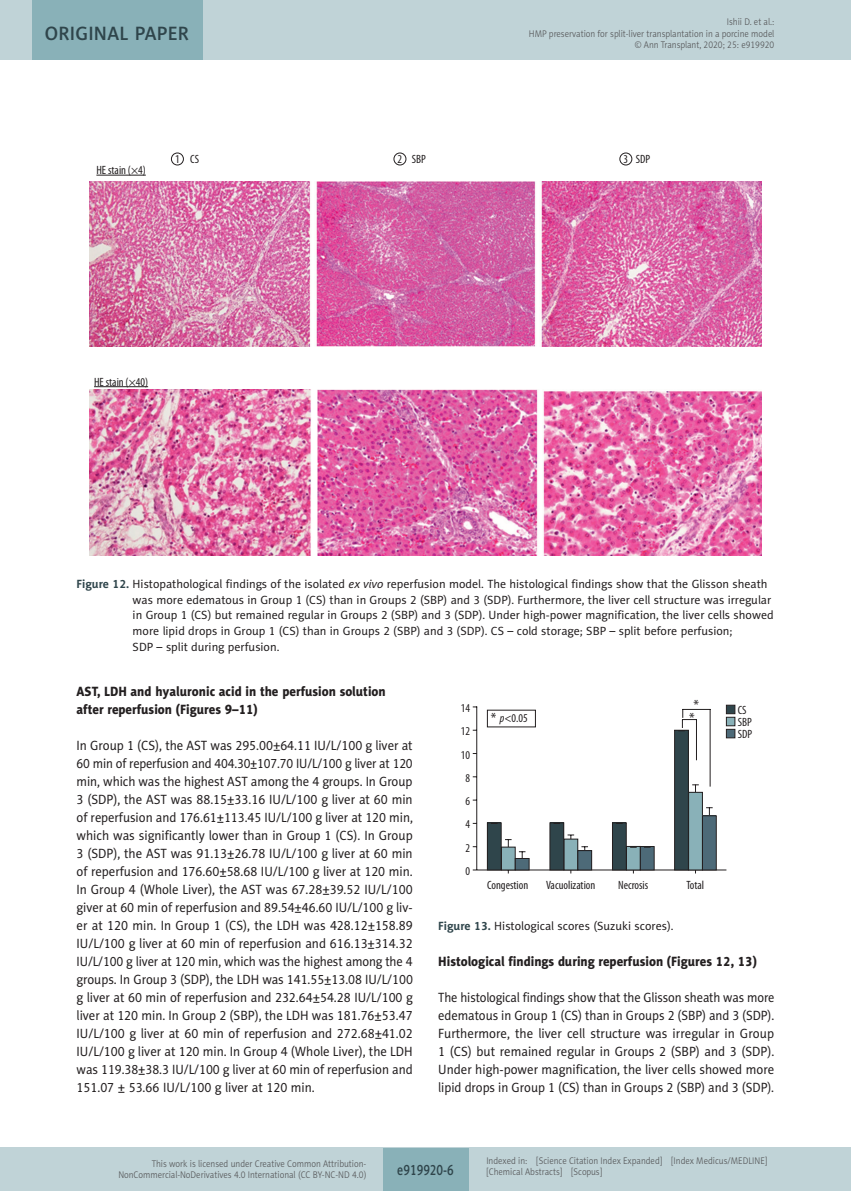
<style>
.page{position:relative;width:851px;height:1191px;background:#fff}
.page>*{position:absolute;margin:0;border:0;box-sizing:border-box;transform-origin:0 0}
.t1{font:19.5px "Naomi Sans EFN Medium";letter-spacing:.015em;color:#2f454b}
.t2{font:15px "Naomi Sans EFN Medium";color:#2f454b;scale:.8 1}
.t3{font:condensed 15px "Myriad Pro";color:#231f20}
.AT_Body{font:13.5px/18px "Naomi Sans EFN";letter-spacing:-.005em;color:#231f20;text-align:justify;scale:.95 1}
.AT_Body-2{font:13.5px/18px "Naomi Sans EFN";letter-spacing:-.005em;color:#231f20;text-align:justify;scale:.92 1}
.AT_Headline_2{font:13.5px/18px "Naomi Sans EFN Heavy";color:#231f20;scale:.95 1}
.AT_Rycina_tytul{font:12px/15.8px "Naomi Sans EFN";color:#231f20}
.t4{font:condensed 12px/23.2px "Myriad Pro";color:#231f20;text-align:center}
.t5{font:9.75px/11.2px "Naomi Sans EFN Light";color:#57585a;text-align:right;scale:.9 1}
.s1{font-weight:700;color:#2f454b}
.s2{font-style:italic}
.s3{font-size:15px}
</style>
<div class="page">
<img style="left:89px;top:181px;width:672px;height:165px">
<img style="left:89px;top:390px;width:672px;height:165px">
<hr style="left:94px;top:386px;width:54px;height:1px;background:#231f20">
<hr style="left:96px;top:175px;width:50px;height:1px;background:#231f20">
<div style="left:619px;top:153px;width:13px;height:12px;border:1px solid #231f20;border-radius:50%"></div>
<div style="left:393px;top:153px;width:13px;height:12px;border:1px solid #231f20;border-radius:50%"></div>
<div style="left:171px;top:153px;width:13px;height:12px;border:1px solid #231f20;border-radius:50%"></div>
<hr style="left:472px;top:869px;width:254px;height:1px;background:#231f20">
<hr style="left:476px;top:706px;width:1px;height:164px;background:#231f20">
<hr style="left:508px;top:839px;width:1px;height:34px;background:#231f20">
<div style="left:515px;top:858px;width:14px;height:12px;background:#4d6a78;border:1px solid #231f20"></div>
<svg style="left:486px;top:822px;width:40px;height:48px"></svg>
<hr style="left:570px;top:835px;width:1px;height:38px;background:#231f20">
<svg style="left:549px;top:822px;width:43px;height:48px"></svg>
<div style="left:726px;top:717px;width:9px;height:9px;background:#89b1b8;border:1px solid #231f20"></div>
<div style="left:726px;top:705px;width:9px;height:9px;background:#2f454b;border:1px solid #231f20"></div>
<div style="left:726px;top:729px;width:9px;height:9px;background:#4d6a78;border:1px solid #231f20"></div>
<svg style="left:611px;top:708px;width:106px;height:165px"></svg>
<div style="left:0;top:1148px;width:850px;height:43px;background:#c0d3d7"></div>
<div style="left:383px;top:1147px;width:85px;height:43px;background:#89b1b8"></div>
<div style="left:0;top:0;width:850px;height:60px;background:#c0d3d7"></div>
<hr style="left:850px;top:0;width:1px;height:60px;background:#c0d3d7">
<div style="left:32px;top:0;width:170px;height:60px;background:#89b1b8"></div>
<h1 class="t1" style="left:45px;top:22px;width:146px">ORIGINAL PAPER</h1>
<p class="t5" style="left:529px;top:16px;width:274px">Ishii D. et al.:<br>HMP preservation for split-liver transplantation in a porcine model © Ann Transplant, 2020; 25: e919920</p>
<p class="t4" style="left:96px;top:158px;width:51px">HE stain (×4)</p>
<p class="t4" style="left:175px;top:147px;width:25px">1 CS</p>
<p class="t4" style="left:397px;top:147px;width:30px">2 SBP</p>
<p class="t4" style="left:623px;top:147px;width:28px">3 SDP</p>
<p class="t4" style="left:94px;top:370px;width:56px">HE stain (×40)</p>
<p class="AT_Rycina_tytul" style="left:133px;top:576px;width:642px;text-indent:-56px"><span class="s1">Figure 12.</span> Histopathological findings of the isolated <span class="s2">ex vivo</span> reperfusion model. The histological findings show that the Glisson sheath was more edematous in Group 1 (CS) than in Groups 2 (SBP) and 3 (SDP). Furthermore, the liver cell structure was irregular in Group 1 (CS) but remained regular in Groups 2 (SBP) and 3 (SDP). Under high-power magnification, the liver cells showed more lipid drops in Group 1 (CS) than in Groups 2 (SBP) and 3 (SDP). CS – cold storage; SBP – split before perfusion;<br>SDP – split during perfusion.</p>
<p class="AT_Headline_2" style="left:77px;top:682px;width:327px">AST, LDH and hyaluronic acid in the perfusion solution after reperfusion (Figures 9–11)</p>
<p class="AT_Body" style="left:77px;top:736px;width:355px">In Group 1 (CS), the AST was 295.00±64.11 IU/L/100 g liver at 60 min of reperfusion and 404.30±107.70 IU/L/100 g liver at 120 min, which was the highest AST among the 4 groups. In Group 3 (SDP), the AST was 88.15±33.16 IU/L/100 g liver at 60 min of reperfusion and 176.61±113.45 IU/L/100 g liver at 120 min, which was significantly lower than in Group 1 (CS). In Group 3 (SDP), the AST was 91.13±26.78 IU/L/100 g liver at 60 min of reperfusion and 176.60±58.68 IU/L/100 g liver at 120 min.<br>In Group 4 (Whole Liver), the AST was 67.28±39.52 IU/L/100 giver at 60 min of reperfusion and 89.54±46.60 IU/L/100 g liv&shy;er at 120 min. In Group 1 (CS), the LDH was 428.12±158.89<br>IU/L/100 g liver at 60 min of reperfusion and 616.13±314.32<br>IU/L/100 g liver at 120 min, which was the highest among the 4 groups. In Group 3 (SDP), the LDH was 141.55±13.08 IU/L/100 g liver at 60 min of reperfusion and 232.64±54.28 IU/L/100 g liver at 120 min. In Group 2 (SBP), the LDH was 181.76±53.47<br>IU/L/100 g liver at 60 min of reperfusion and 272.68±41.02<br>IU/L/100 g liver at 120 min. In Group 4 (Whole Liver), the LDH was 119.38±38.3 IU/L/100 g liver at 60 min of reperfusion and 151.07 ± 53.66 IU/L/100 g liver at 120 min.</p>
<p class="t4" style="left:461px;top:696px;width:11px">14<br>12<br>10<br>8<br>6<br>4<br>2<br>0</p>
<p class="t4" style="left:491px;top:706px;width:38px"><span class="s3">*</span> <span class="s2">p</span>&lt;0.05</p>
<p class="t4" style="left:487px;top:873px;width:43px">Congestion</p>
<p class="t4" style="left:546px;top:873px;width:51px">Vacuolization</p>
<p class="t3" style="left:693px;top:696px;width:7px">*</p>
<p class="t3" style="left:689px;top:708px;width:7px">*</p>
<p class="t4" style="left:618px;top:873px;width:32px">Necrosis</p>
<p class="t4" style="left:686px;top:873px;width:19px">Total</p>
<p class="AT_Rycina_tytul" style="left:438px;top:918px;width:237px"><span class="s1">Figure 13.</span> Histological scores (Suzuki scores).</p>
<p class="t4" style="left:737px;top:703px;width:16px;line-height:12px;text-align:left">CS<br>SBP<br>SDP</p>
<p class="AT_Headline_2" style="left:438px;top:952px;width:337px">Histological findings during reperfusion (Figures 12, 13)</p>
<p class="AT_Body-2" style="left:438px;top:988px;width:367px">The histological findings show that the Glisson sheath was more edematous in Group 1 (CS) than in Groups 2 (SBP) and 3 (SDP).<br>Furthermore, the liver cell structure was irregular in Group 1 (CS) but remained regular in Groups 2 (SBP) and 3 (SDP).<br>Under high-power magnification, the liver cells showed more lipid drops in Group 1 (CS) than in Groups 2 (SBP) and 3 (SDP).</p>
<p class="t5" style="left:118px;top:1158px;width:277px">This work is licensed under Creative Common Attribution-<br>NonCommercial-NoDerivatives 4.0 International (CC BY-NC-ND 4.0)</p>
<p class="t2" style="left:397px;top:1160px;width:72px">e919920-6</p>
<p class="t5" style="left:486px;top:1155px;width:313px;text-align:left">Indexed in: [Science Citation Index Expanded] [Index Medicus/MEDLINE] [Chemical Abstracts] [Scopus]</p>
</div>
